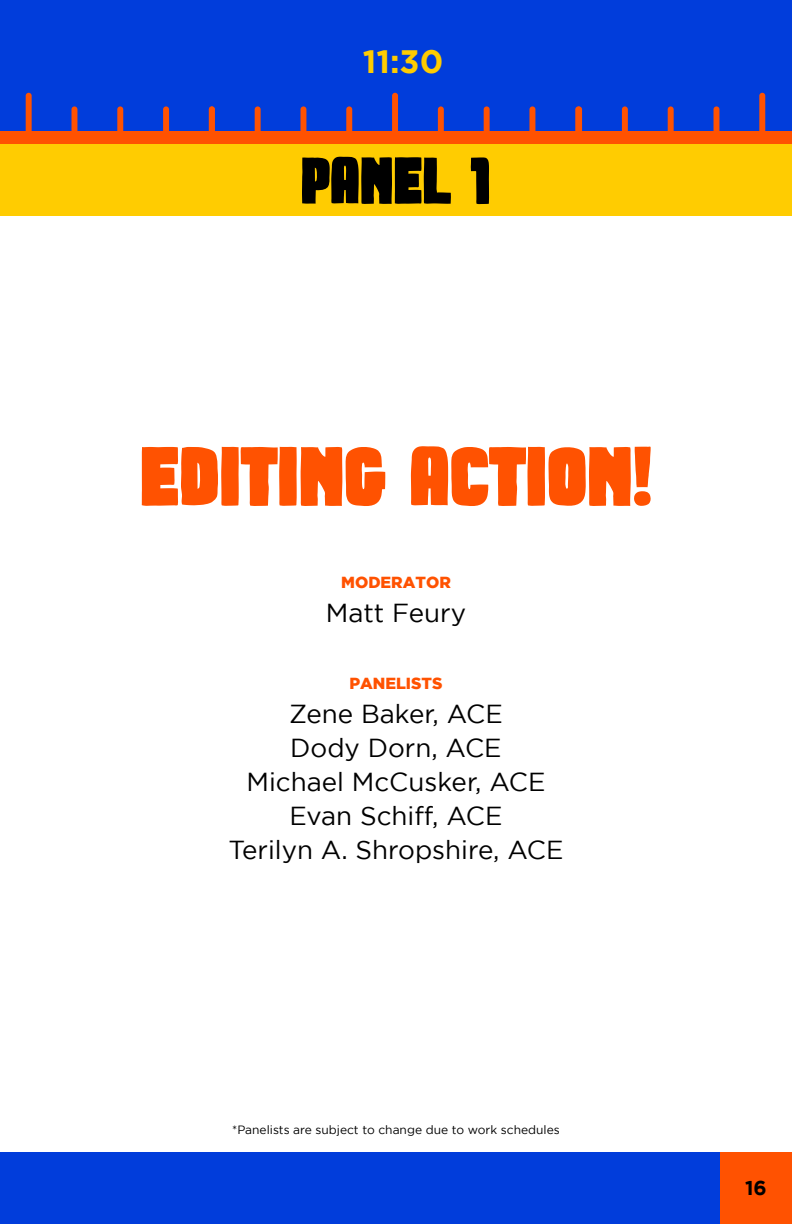
<style>
.page{position:relative;width:792px;height:1224px;background:#fff}
.page>*{position:absolute;margin:0;border:0;box-sizing:border-box;transform-origin:0 0}
.t1{font:84px "Wolfskin";color:#ff5201}
.t2{font:66.4px "Wolfskin";color:#000;scale:.93 1}
.t3{font:700 32.4px "Gotham";color:#ffcc01}
.t4{font:26px/34px "Gotham";color:#000;text-align:center}
.t5{font:700 20px "Gotham";color:#000}
.t6{font:900 16px "Gotham";color:#ff5201}
.t7{font:12px "Gotham";color:#000}
</style>
<div class="page">
<div style="left:0;top:0;width:792px;height:144px;background:#013ddb"></div>
<div style="left:0;top:144px;width:792px;height:72px;background:#ffcc01"></div>
<div style="left:0;top:1152px;width:792px;height:72px;background:#013ddb"></div>
<div style="left:720px;top:1152px;width:72px;height:72px;background:#ff5201"></div>
<div style="left:553px;top:131px;width:239px;height:13px;background:#ff5201"></div>
<div style="left:576px;top:106px;width:6px;height:31px;background:#ff5201;border-radius:3px"></div>
<div style="left:622px;top:106px;width:6px;height:31px;background:#ff5201;border-radius:3px"></div>
<div style="left:668px;top:106px;width:6px;height:31px;background:#ff5201;border-radius:3px"></div>
<div style="left:714px;top:106px;width:5px;height:31px;background:#ff5201;border-radius:3px"></div>
<div style="left:759px;top:93px;width:6px;height:44px;background:#ff5201;border-radius:3px"></div>
<div style="left:186px;top:131px;width:416px;height:13px;background:#ff5201"></div>
<div style="left:255px;top:106px;width:6px;height:31px;background:#ff5201;border-radius:3px"></div>
<div style="left:300px;top:106px;width:6px;height:31px;background:#ff5201;border-radius:3px"></div>
<div style="left:346px;top:106px;width:6px;height:31px;background:#ff5201;border-radius:3px"></div>
<div style="left:438px;top:106px;width:6px;height:31px;background:#ff5201;border-radius:3px"></div>
<div style="left:484px;top:106px;width:6px;height:31px;background:#ff5201;border-radius:3px"></div>
<div style="left:529px;top:106px;width:6px;height:31px;background:#ff5201;border-radius:3px"></div>
<div style="left:575px;top:106px;width:6px;height:31px;background:#ff5201;border-radius:3px"></div>
<div style="left:392px;top:93px;width:6px;height:44px;background:#ff5201;border-radius:3px"></div>
<div style="left:0;top:131px;width:240px;height:13px;background:#ff5201"></div>
<div style="left:71px;top:106px;width:6px;height:31px;background:#ff5201;border-radius:3px"></div>
<div style="left:117px;top:106px;width:6px;height:31px;background:#ff5201;border-radius:3px"></div>
<div style="left:163px;top:106px;width:6px;height:31px;background:#ff5201;border-radius:3px"></div>
<div style="left:209px;top:106px;width:6px;height:31px;background:#ff5201;border-radius:3px"></div>
<div style="left:26px;top:93px;width:6px;height:44px;background:#ff5201;border-radius:3px"></div>
<p class="t3" style="left:363px;top:43px;width:82px">11:30</p>
<h2 class="t2" style="left:301px;top:151px;width:206px">PANEL 1</h2>
<h1 class="t1" style="left:140px;top:439px;width:514px">EDITING ACTION!</h1>
<p class="t6" style="left:341px;top:573px;width:111px">MODERATOR</p>
<p class="t4" style="left:326px;top:595px;width:142px">Matt Feury</p>
<p class="t6" style="left:349px;top:674px;width:95px">PANELISTS</p>
<p class="t4" style="left:229px;top:696px;width:336px">Zene Baker, ACE<br>Dody Dorn, ACE<br>Michael McCusker, ACE<br>Evan Schiff, ACE<br>Terilyn A. Shropshire, ACE</p>
<p class="t7" style="left:232px;top:1123px;width:329px">*Panelists are subject to change due to work schedules</p>
<p class="t5" style="left:745px;top:1176px;width:23px">16</p>
</div>
